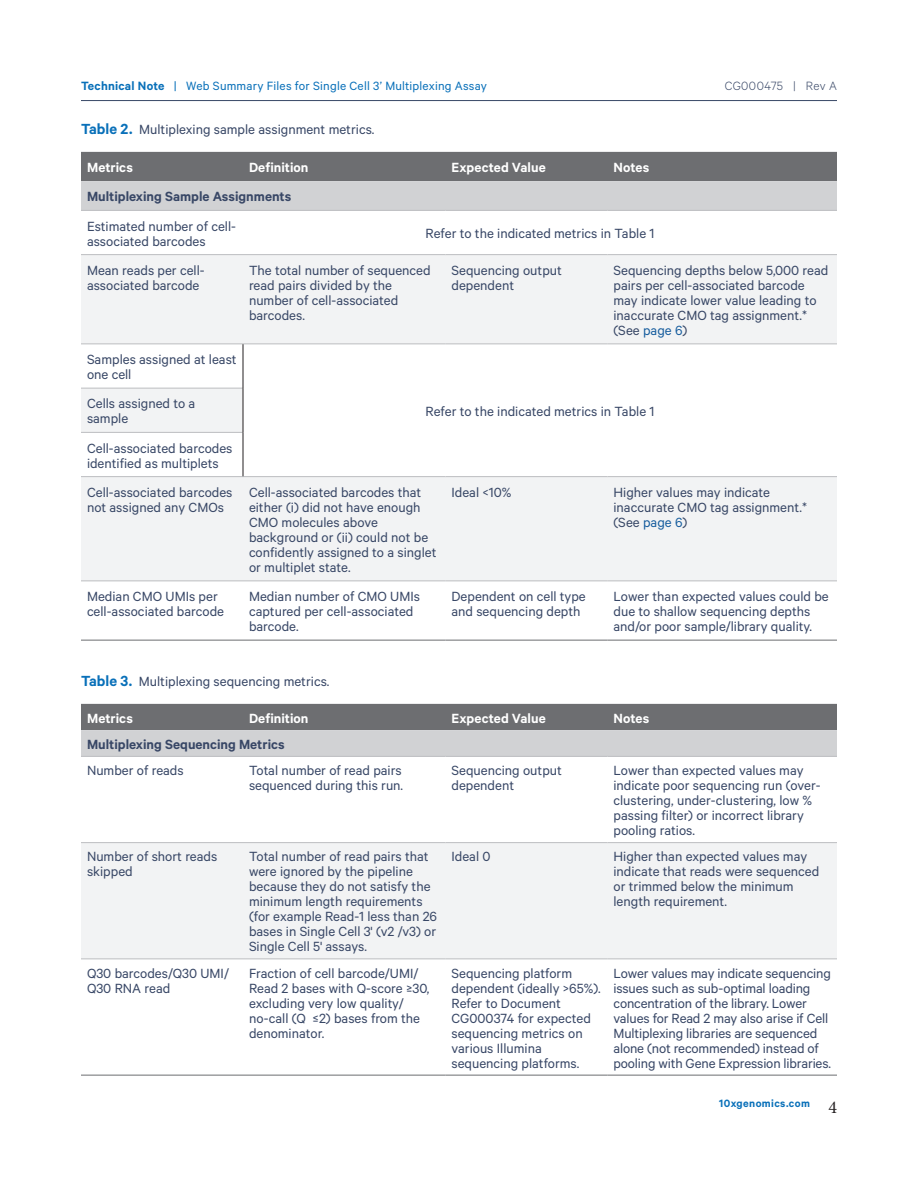
<style>
.page{position:relative;width:918px;height:1188px;background:#fff}
.page>*{position:absolute;margin:0;border:0;box-sizing:border-box;transform-origin:0 0}
.t1{font:18px "Minion Pro";color:#231f20}
.Table_Body{font:15px/15px "Calibre";color:#384766}
.Figure_Legend_Body{font:15px "Calibre";color:#384766}
.Table_Header{font:600 15px "Calibre";letter-spacing:.005em;color:#fff}
.Table_subheader{font:600 15px "Calibre";color:#384766}
.t2{font:13.5px "Calibre";letter-spacing:.015em;color:#0970b9}
.t3{font:300 13.5px "Calibre";letter-spacing:.025em;color:#384766}
.t4{font:600 12px "Calibre";letter-spacing:.035em;color:#0970b9}
.s1{font-weight:600}
.s2{font-weight:600;font-size:16.5px;color:#0970b9}
.s3{color:#175d9e}
</style>
<div class="page">
<hr style="left:81px;top:100px;width:756px;height:1px;background:#384766">
<svg style="left:81px;top:152px;width:756px;height:58px;background:#9e9fa2"></svg>
<svg style="left:81px;top:255px;width:756px;height:325px;fill:#f2f3f4"></svg>
<hr style="left:81px;top:210px;width:162px;height:1px;background:#bcbdc0">
<hr style="left:243px;top:210px;width:203px;height:1px;background:#bcbdc0">
<hr style="left:446px;top:210px;width:162px;height:1px;background:#bcbdc0">
<hr style="left:608px;top:210px;width:229px;height:1px;background:#bcbdc0">
<hr style="left:81px;top:254px;width:162px;height:1px;background:#bcbdc0">
<hr style="left:243px;top:254px;width:203px;height:1px;background:#bcbdc0">
<hr style="left:446px;top:254px;width:162px;height:1px;background:#bcbdc0">
<hr style="left:608px;top:254px;width:229px;height:1px;background:#bcbdc0">
<hr style="left:81px;top:344px;width:162px;height:1px;background:#bcbdc0">
<hr style="left:243px;top:344px;width:203px;height:1px;background:#bcbdc0">
<hr style="left:446px;top:344px;width:162px;height:1px;background:#bcbdc0">
<hr style="left:608px;top:344px;width:229px;height:1px;background:#bcbdc0">
<hr style="left:81px;top:388px;width:162px;height:1px;background:#bcbdc0">
<hr style="left:81px;top:432px;width:162px;height:1px;background:#bcbdc0">
<hr style="left:81px;top:476px;width:162px;height:1px;background:#bcbdc0">
<hr style="left:243px;top:476px;width:203px;height:1px;background:#bcbdc0">
<hr style="left:446px;top:476px;width:162px;height:1px;background:#bcbdc0">
<hr style="left:608px;top:476px;width:229px;height:1px;background:#bcbdc0">
<hr style="left:81px;top:580px;width:162px;height:1px;background:#bcbdc0">
<hr style="left:243px;top:580px;width:203px;height:1px;background:#bcbdc0">
<hr style="left:446px;top:580px;width:162px;height:1px;background:#bcbdc0">
<hr style="left:608px;top:580px;width:229px;height:1px;background:#bcbdc0">
<hr style="left:81px;top:640px;width:162px;height:1px;background:#6c6d70">
<hr style="left:243px;top:640px;width:203px;height:1px;background:#6c6d70">
<hr style="left:446px;top:640px;width:162px;height:1px;background:#6c6d70">
<hr style="left:608px;top:640px;width:229px;height:1px;background:#6c6d70">
<hr style="left:243px;top:344px;width:1px;height:44px;background:#231f20">
<hr style="left:243px;top:388px;width:1px;height:44px;background:#231f20">
<hr style="left:243px;top:432px;width:1px;height:44px;background:#231f20">
<svg style="left:81px;top:704px;width:756px;height:52px;background:#9fa0a2"></svg>
<div style="left:81px;top:843px;width:756px;height:115px;background:#f2f3f4"></div>
<hr style="left:81px;top:756px;width:162px;height:1px;background:#bcbdc0">
<hr style="left:243px;top:756px;width:203px;height:1px;background:#bcbdc0">
<hr style="left:446px;top:756px;width:162px;height:1px;background:#bcbdc0">
<hr style="left:608px;top:756px;width:229px;height:1px;background:#bcbdc0">
<hr style="left:81px;top:842px;width:162px;height:1px;background:#bcbdc0">
<hr style="left:243px;top:842px;width:203px;height:1px;background:#bcbdc0">
<hr style="left:446px;top:842px;width:162px;height:1px;background:#bcbdc0">
<hr style="left:608px;top:842px;width:229px;height:1px;background:#bcbdc0">
<hr style="left:81px;top:958px;width:162px;height:1px;background:#bcbdc0">
<hr style="left:243px;top:958px;width:203px;height:1px;background:#bcbdc0">
<hr style="left:446px;top:958px;width:162px;height:1px;background:#bcbdc0">
<hr style="left:608px;top:958px;width:229px;height:1px;background:#bcbdc0">
<hr style="left:81px;top:1075px;width:162px;height:1px;background:#6c6d70">
<hr style="left:243px;top:1075px;width:203px;height:1px;background:#6c6d70">
<hr style="left:446px;top:1075px;width:162px;height:1px;background:#6c6d70">
<hr style="left:608px;top:1075px;width:229px;height:1px;background:#6c6d70">
<p class="t2" style="left:81px;top:78px;width:408px"><span class="s1">Technical Note</span> | Web Summary Files for Single Cell 3’ Multiplexing Assay</p>
<p class="t3" style="left:725px;top:78px;width:114px">CG000475 | Rev A</p>
<p class="Figure_Legend_Body" style="left:81px;top:120px;width:295px"><span class="s2">Table 2.</span> Multiplexing sample assignment metrics.</p>
<p class="Table_Header" style="left:87px;top:159px;width:47px">Metrics</p>
<p class="Table_Header" style="left:249px;top:159px;width:61px">Definition</p>
<p class="Table_Header" style="left:452px;top:159px;width:96px">Expected Value</p>
<p class="Table_Header" style="left:614px;top:159px;width:37px">Notes</p>
<p class="Table_subheader" style="left:87px;top:188px;width:206px">Multiplexing Sample Assignments</p>
<p class="Table_Body" style="left:87px;top:218px;width:151px">Estimated number of cell&shy;associated barcodes</p>
<p class="Table_Body" style="left:426px;top:225px;width:230px">Refer to the indicated metrics in Table 1</p>
<p class="Table_Body" style="left:87px;top:262px;width:119px">Mean reads per cell&shy;associated barcode</p>
<p class="Table_Body" style="left:249px;top:262px;width:183px">The total number of sequenced read pairs divided by the number of cell-associated barcodes.</p>
<p class="Table_Body" style="left:452px;top:262px;width:112px">Sequencing output dependent</p>
<p class="Table_Body" style="left:614px;top:262px;width:216px">Sequencing depths below 5,000 read pairs per cell-associated barcode may indicate lower value leading to inaccurate CMO tag assignment.* (See <span class="s3">page 6</span>)</p>
<p class="Table_Body" style="left:87px;top:351px;width:151px">Samples assigned at least one cell</p>
<p class="Table_Body" style="left:426px;top:403px;width:230px">Refer to the indicated metrics in Table 1</p>
<p class="Table_Body" style="left:87px;top:396px;width:110px">Cells assigned to a sample</p>
<p class="Table_Body" style="left:87px;top:440px;width:147px">Cell-associated barcodes identified as multiplets</p>
<p class="Table_Body" style="left:87px;top:484px;width:147px">Cell-associated barcodes not assigned any CMOs</p>
<p class="Table_Body" style="left:249px;top:484px;width:189px">Cell-associated barcodes that either (i) did not have enough<br>CMO molecules above background or (ii) could not be confidently assigned to a singlet or multiplet state.</p>
<p class="Table_Body" style="left:452px;top:484px;width:61px">Ideal &lt;10%</p>
<p class="Table_Body" style="left:614px;top:484px;width:195px">Higher values may indicate inaccurate CMO tag assignment.* (See <span class="s3">page 6</span>)</p>
<p class="Table_Body" style="left:87px;top:588px;width:139px">Median CMO UMIs per cell-associated barcode</p>
<p class="Table_Body" style="left:249px;top:588px;width:173px">Median number of CMO UMIs captured per cell-associated barcode.</p>
<p class="Table_Body" style="left:452px;top:588px;width:136px">Dependent on cell type and sequencing depth</p>
<p class="Table_Body" style="left:614px;top:588px;width:217px">Lower than expected values could be due to shallow sequencing depths and/or poor sample/library quality.</p>
<p class="Figure_Legend_Body" style="left:81px;top:672px;width:250px"><span class="s2">Table 3.</span> Multiplexing sequencing metrics.</p>
<p class="Table_Header" style="left:87px;top:709px;width:47px">Metrics</p>
<p class="Table_Header" style="left:249px;top:709px;width:61px">Definition</p>
<p class="Table_Header" style="left:452px;top:709px;width:96px">Expected Value</p>
<p class="Table_Header" style="left:614px;top:709px;width:37px">Notes</p>
<p class="Table_subheader" style="left:87px;top:735px;width:199px">Multiplexing Sequencing Metrics</p>
<p class="Table_Body" style="left:87px;top:762px;width:98px">Number of reads</p>
<p class="Table_Body" style="left:249px;top:762px;width:156px">Total number of read pairs sequenced during this run.</p>
<p class="Table_Body" style="left:452px;top:762px;width:112px">Sequencing output dependent</p>
<p class="Table_Body" style="left:614px;top:762px;width:209px">Lower than expected values may indicate poor sequencing run (over&shy;clustering, under-clustering, low % passing filter) or incorrect library pooling ratios.</p>
<p class="Table_Body" style="left:87px;top:849px;width:132px">Number of short reads skipped</p>
<p class="Table_Body" style="left:249px;top:849px;width:190px">Total number of read pairs that were ignored by the pipeline because they do not satisfy the minimum length requirements (for example Read-1 less than 26 bases in Single Cell 3' (v2 /v3) or<br>Single Cell 5' assays.</p>
<p class="Table_Body" style="left:452px;top:849px;width:41px">Ideal 0</p>
<p class="Table_Body" style="left:614px;top:849px;width:207px">Higher than expected values may indicate that reads were sequenced or trimmed below the minimum length requirement.</p>
<p class="Table_Body" style="left:87px;top:965px;width:144px">Q30 barcodes/Q30 UMI/<br>Q30 RNA read</p>
<p class="Table_Body" style="left:249px;top:965px;width:182px">Fraction of cell barcode/UMI/<br>Read 2 bases with Q-score ≥30, excluding very low quality/ no-call (Q ≤2) bases from the denominator.</p>
<p class="Table_Body" style="left:452px;top:965px;width:151px">Sequencing platform dependent (ideally &gt;65%).<br>Refer to Document<br>CG000374 for expected sequencing metrics on various Illumina sequencing platforms.</p>
<p class="Table_Body" style="left:614px;top:965px;width:219px">Lower values may indicate sequencing issues such as sub-optimal loading concentration of the library. Lower values for Read 2 may also arise if Cell Multiplexing libraries are sequenced alone (not recommended) instead of pooling with Gene Expression libraries.</p>
<p class="t4" style="left:719px;top:1096px;width:92px">10xgenomics.com</p>
<p class="t1" style="left:828px;top:1095px;width:10px">4</p>
</div>
